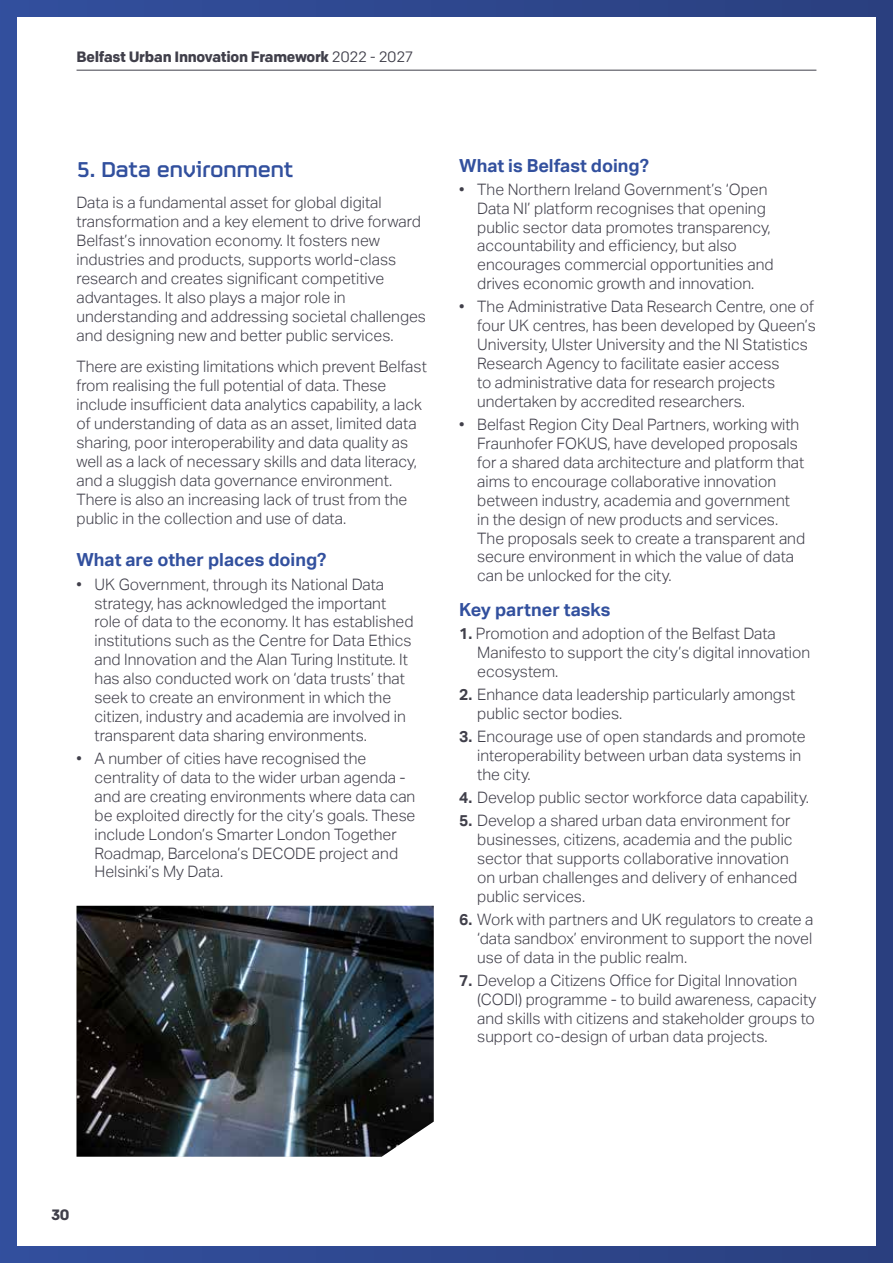
<style>
.page{position:relative;width:893px;height:1263px;background:#fff}
.page>*{position:absolute;margin:0;border:0;box-sizing:border-box;transform-origin:0 0}
.t1{font:500 24px "FS Sinclair";letter-spacing:-.02em;color:#32509e}
.t2{font:700 18px "Aktiv Grotesk";color:#32509e}
.t3{font:300 15.75px/18.9px "Aktiv Grotesk";color:#403f4a}
.t4{font:700 15px "Colfax";letter-spacing:-.02em;color:#403f4a}
.s1{font-weight:400}
.s2{font-weight:700}
</style>
<div class="page">
<div style="left:0;top:0;width:893px;height:1263px;background:linear-gradient(to right,#324f9d,#2a3f7f)"></div>
<div style="left:17px;top:17px;width:859px;height:1229px;background:#fff"></div>
<hr style="left:77px;top:70px;width:739px;height:1px;background:#403f4a">
<img style="left:77px;top:906px;width:357px;height:251px">
<p class="t4" style="left:77px;top:48px;width:338px">Belfast Urban Innovation Framework <span class="s1">2022 - 2027</span></p>
<h1 class="t1" style="left:77px;top:150px;width:219px">5. Data environment</h1>
<p class="t3" style="left:77px;top:194px;width:351px">Data is a fundamental asset for global digital transformation and a key element to drive forward Belfast’s innovation economy. It fosters new industries and products, supports world-class research and creates significant competitive advantages. It also plays a major role in understanding and addressing societal challenges and designing new and better public services.</p>
<p class="t3" style="left:77px;top:357px;width:352px">There are existing limitations which prevent Belfast from realising the full potential of data. These include insufficient data analytics capability, a lack of understanding of data as an asset, limited data sharing, poor interoperability and data quality as well as a lack of necessary skills and data literacy, and a sluggish data governance environment.<br>There is also an increasing lack of trust from the public in the collection and use of data.</p>
<p class="t2" style="left:77px;top:550px;width:251px">What are other places doing?</p>
<p class="t3" style="left:95px;top:575px;width:321px;text-indent:-18px">• UK Government, through its National Data strategy, has acknowledged the important role of data to the economy. It has established institutions such as the Centre for Data Ethics and Innovation and the Alan Turing Institute. It has also conducted work on ‘data trusts’ that seek to create an environment in which the citizen, industry and academia are involved in transparent data sharing environments.</p>
<p class="t3" style="left:95px;top:749px;width:322px;text-indent:-18px">• A number of cities have recognised the centrality of data to the wider urban agenda - and are creating environments where data can be exploited directly for the city’s goals. These include London’s Smarter London Together Roadmap, Barcelona’s DECODE project and Helsinki’s My Data.</p>
<p class="t2" style="left:459px;top:155px;width:191px">What is Belfast doing?</p>
<p class="t3" style="left:477px;top:180px;width:298px;text-indent:-18px">• The Northern Ireland Government’s ‘Open Data NI’ platform recognises that opening public sector data promotes transparency, accountability and efficiency, but also encourages commercial opportunities and drives economic growth and innovation.</p>
<p class="t3" style="left:477px;top:298px;width:340px;text-indent:-18px">• The Administrative Data Research Centre, one of four UK centres, has been developed by Queen’s University, Ulster University and the NI Statistics Research Agency to facilitate easier access<br>to administrative data for research projects undertaken by accredited researchers.</p>
<p class="t3" style="left:477px;top:415px;width:329px;text-indent:-18px">• Belfast Region City Deal Partners, working with Fraunhofer FOKUS, have developed proposals for a shared data architecture and platform that aims to encourage collaborative innovation between industry, academia and government in the design of new products and services.<br>The proposals seek to create a transparent and secure environment in which the value of data can be unlocked for the city.</p>
<p class="t2" style="left:459px;top:599px;width:153px">Key partner tasks</p>
<p class="t3" style="left:477px;top:624px;width:334px;text-indent:-18px"><span class="s2">1.</span> Promotion and adoption of the Belfast Data<br>Manifesto to support the city’s digital innovation ecosystem.</p>
<p class="t3" style="left:477px;top:685px;width:320px;text-indent:-18px"><span class="s2">2.</span> Enhance data leadership particularly amongst public sector bodies.</p>
<p class="t3" style="left:477px;top:727px;width:330px;text-indent:-18px"><span class="s2">3.</span> Encourage use of open standards and promote interoperability between urban data systems in the city.</p>
<p class="t3" style="left:459px;top:788px;width:351px"><span class="s2">4.</span> Develop public sector workforce data capability.</p>
<p class="t3" style="left:477px;top:811px;width:322px;text-indent:-18px"><span class="s2">5.</span> Develop a shared urban data environment for businesses, citizens, academia and the public sector that supports collaborative innovation on urban challenges and delivery of enhanced public services.</p>
<p class="t3" style="left:477px;top:910px;width:337px;text-align:justify;text-indent:-18px"><span class="s2">6.</span> Work with partners and UK regulators to create a ‘data sandbox’ environment to support the novel use of data in the public realm.</p>
<p class="t3" style="left:477px;top:971px;width:341px;text-indent:-18px"><span class="s2">7.</span> Develop a Citizens Office for Digital Innovation (CODI) programme - to build awareness, capacity and skills with citizens and stakeholder groups to support co-design of urban data projects.</p>
<p class="t4" style="left:51px;top:1206px;width:20px">30</p>
</div>
